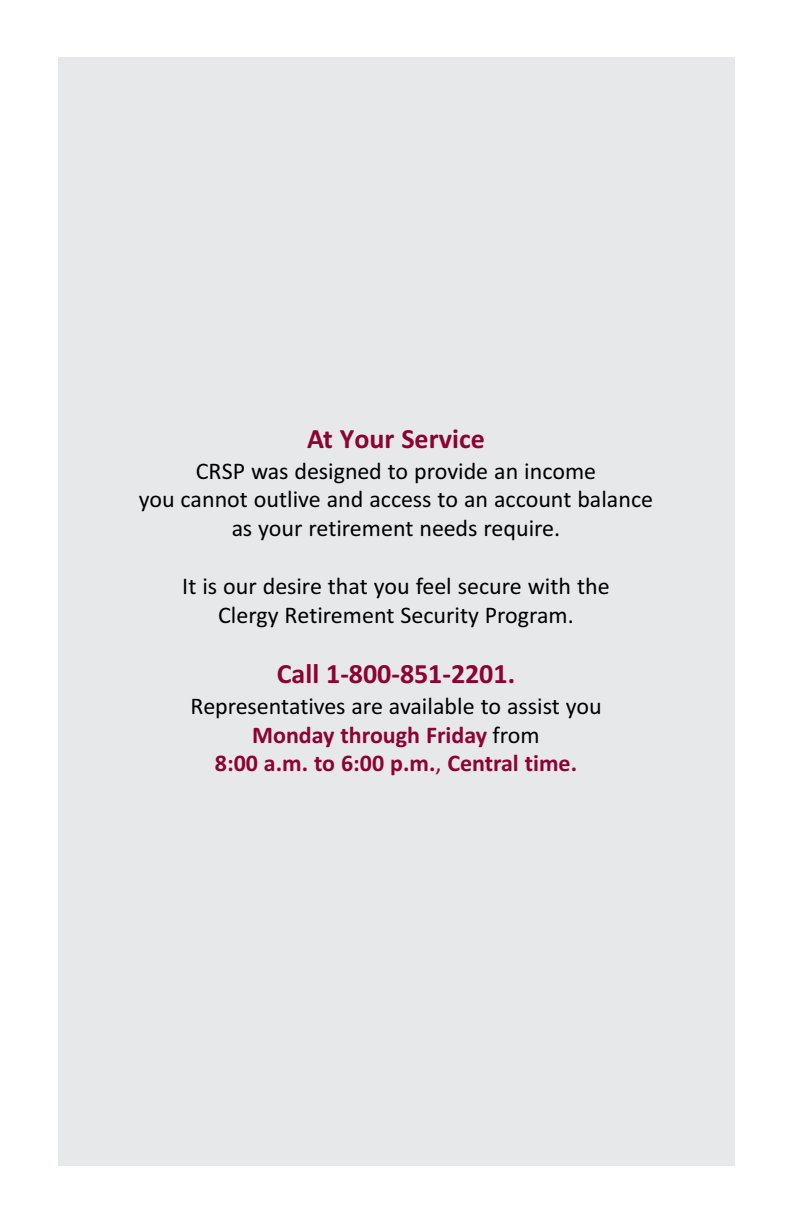
<style>
.page{position:relative;width:792px;height:1224px;background:#fff}
.page>*{position:absolute;margin:0;border:0;box-sizing:border-box;transform-origin:0 0}
.t1{font:700 28px "Calibri";color:#8d0233}
.t2{font:24px/28.8px "Calibri";color:#000;text-align:center}
.t3{font:700 24px/28.8px "Calibri";color:#8d0233;text-align:center}
.s1{font-weight:400;color:#000}
.s2{font-weight:400}
</style>
<div class="page">
<div style="left:58px;top:58px;width:676px;height:1108px;background:#e7e8e9"></div>
<p class="t1" style="left:307px;top:422px;width:179px">At Your Service</p>
<p class="t2" style="left:139px;top:456px;width:516px">CRSP was designed to provide an income<br>you cannot outlive and access to an account balance as your retirement needs require.</p>
<p class="t2" style="left:182px;top:571px;width:429px">It is our desire that you feel secure with the<br>Clergy Retirement Security Program.</p>
<p class="t1" style="left:277px;top:657px;width:240px">Call 1-800-851-2201.</p>
<p class="t3" style="left:190px;top:691px;width:413px"><span class="s1">Representatives are available to assist you<br></span>Monday through Friday <span class="s1">from<br></span>8:00 a.m. to 6:00 p.m.<span class="s2">,</span> Central time.</p>
</div>
